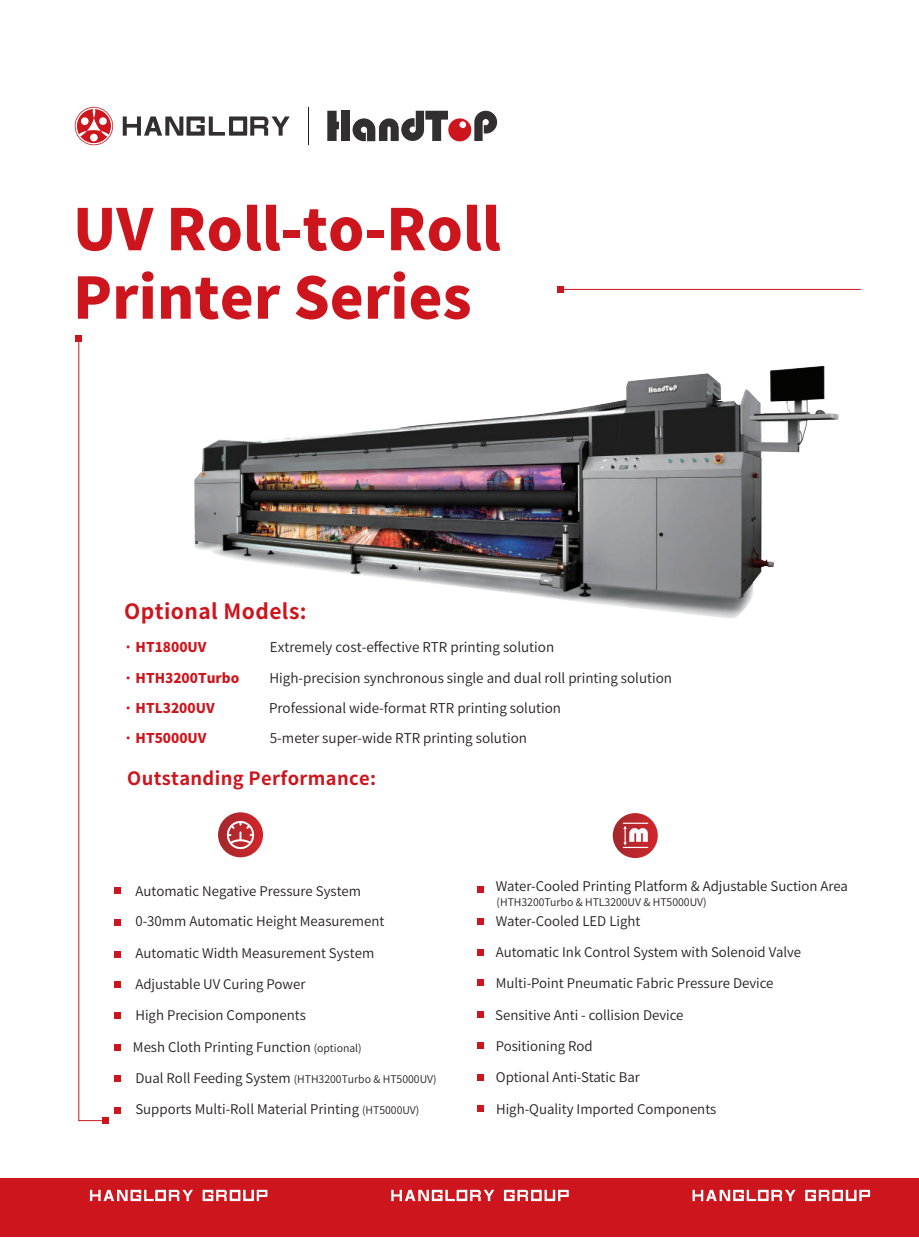
<style>
.page{position:relative;width:919px;height:1238px;background:#fff}
.page>*{position:absolute;margin:0;border:0;box-sizing:border-box;transform-origin:0 0}
.t1{font:800 57px/68.4px "Source Han Sans CN";color:#cd151d}
.t2{font:700 21px "Source Han Sans CN";letter-spacing:.02em;color:#cd151d}
.t3{font:700 18.3px "Source Han Sans CN";letter-spacing:.02em;color:#cd151d}
.t4{font:13.5px "Source Han Sans CN";color:#231f20}
.t5{font:800 13.5px "Source Han Sans CN";color:#cd151d}
.t6{font:13.35px "Source Han Sans CN";color:#231f20}
.t7{font:10.5px "Source Han Sans CN";color:#231f20}
.s1{font-size:10.5px}
.s2{font-size:13.35px}
</style>
<div class="page">
<div style="left:75px;top:335px;width:7px;height:7px;background:#cd151d"></div>
<div style="left:102px;top:1117px;width:7px;height:6px;background:#cd151d"></div>
<svg style="left:78px;top:342px;width:24px;height:779px"></svg>
<svg style="left:75px;top:107px;width:38px;height:38px"></svg>
<svg style="left:123px;top:116px;width:167px;height:20px"></svg>
<hr style="left:308px;top:107px;width:1px;height:38px;background:#231f20">
<svg style="left:327px;top:111px;width:12px;height:30px"></svg>
<div style="left:340px;top:111px;width:9px;height:30px;background:#312f30"></div>
<svg style="left:352px;top:111px;width:145px;height:30px"></svg>
<div style="left:0;top:1178px;width:918px;height:59px;background:#cd151d"></div>
<svg style="left:203px;top:1189px;width:64px;height:11px"></svg>
<svg style="left:90px;top:1189px;width:103px;height:11px"></svg>
<svg style="left:504px;top:1189px;width:64px;height:11px"></svg>
<svg style="left:391px;top:1189px;width:103px;height:11px"></svg>
<svg style="left:805px;top:1189px;width:65px;height:11px"></svg>
<svg style="left:692px;top:1189px;width:103px;height:11px"></svg>
<img style="left:194px;top:286px;width:667px;height:332px">
<svg style="left:218px;top:812px;width:45px;height:45px"></svg>
<img style="left:226px;top:820px;width:29px;height:29px">
<svg style="left:612px;top:813px;width:45px;height:45px"></svg>
<img style="left:621px;top:821px;width:28px;height:28px">
<div style="left:114px;top:887px;width:7px;height:7px;background:#cd151d"></div>
<div style="left:114px;top:919px;width:7px;height:6px;background:#cd151d"></div>
<div style="left:114px;top:950px;width:7px;height:7px;background:#cd151d"></div>
<div style="left:114px;top:980px;width:7px;height:7px;background:#cd151d"></div>
<div style="left:114px;top:1012px;width:7px;height:6px;background:#cd151d"></div>
<div style="left:114px;top:1043px;width:7px;height:7px;background:#cd151d"></div>
<div style="left:114px;top:1075px;width:7px;height:6px;background:#cd151d"></div>
<div style="left:114px;top:1106px;width:7px;height:7px;background:#cd151d"></div>
<div style="left:477px;top:886px;width:7px;height:6px;background:#cd151d"></div>
<div style="left:477px;top:917px;width:7px;height:7px;background:#cd151d"></div>
<div style="left:477px;top:949px;width:7px;height:6px;background:#cd151d"></div>
<div style="left:477px;top:979px;width:7px;height:6px;background:#cd151d"></div>
<div style="left:477px;top:1010px;width:7px;height:7px;background:#cd151d"></div>
<div style="left:477px;top:1042px;width:7px;height:6px;background:#cd151d"></div>
<div style="left:477px;top:1073px;width:7px;height:7px;background:#cd151d"></div>
<div style="left:477px;top:1105px;width:7px;height:6px;background:#cd151d"></div>
<h1 class="t1" style="left:73px;top:196px;width:429px">UV Roll-to-Roll<br>Printer Series</h1>
<h2 class="t2" style="left:124px;top:599px;width:184px">Optional Models:</h2>
<p class="t5" style="left:124px;top:640px;width:84px">· HT1800UV</p>
<p class="t4" style="left:270px;top:640px;width:286px">Extremely cost-effective RTR printing solution</p>
<p class="t5" style="left:124px;top:670px;width:116px">· HTH3200Turbo</p>
<p class="t4" style="left:269px;top:670px;width:404px">High-precision synchronous single and dual roll printing solution</p>
<p class="t5" style="left:124px;top:700px;width:92px">· HTL3200UV</p>
<p class="t4" style="left:269px;top:700px;width:293px">Professional wide-format RTR printing solution</p>
<p class="t5" style="left:124px;top:730px;width:84px">· HT5000UV</p>
<p class="t4" style="left:270px;top:730px;width:258px">5-meter super-wide RTR printing solution</p>
<h3 class="t3" style="left:127px;top:768px;width:250px">Outstanding Performance:</h3>
<p class="t6" style="left:496px;top:879px;width:354px">Water-Cooled Printing Platform &amp; Adjustable Suction Area</p>
<p class="t6" style="left:496px;top:913px;width:146px">Water-Cooled LED Light</p>
<p class="t6" style="left:496px;top:944px;width:307px">Automatic Ink Control System with Solenoid Valve</p>
<p class="t6" style="left:496px;top:975px;width:279px">Multi-Point Pneumatic Fabric Pressure Device</p>
<p class="t6" style="left:135px;top:883px;width:227px">Automatic Negative Pressure System</p>
<p class="t7" style="left:496px;top:896px;width:211px">(HTH3200Turbo &amp; HTL3200UV &amp; HT5000UV)</p>
<p class="t6" style="left:135px;top:913px;width:250px">0-30mm Automatic Height Measurement</p>
<p class="t6" style="left:135px;top:945px;width:240px">Automatic Width Measurement System</p>
<p class="t6" style="left:135px;top:976px;width:171px">Adjustable UV Curing Power</p>
<p class="t6" style="left:135px;top:1007px;width:172px">High Precision Components</p>
<p class="t6" style="left:495px;top:1007px;width:190px">Sensitive Anti - collision Device</p>
<p class="t6" style="left:133px;top:1039px;width:230px">Mesh Cloth Printing Function <span class="s1">(optional)</span></p>
<p class="t7" style="left:135px;top:1073px;width:303px"><span class="s2">Dual Roll Feeding System</span> (HTH3200Turbo &amp; HT5000UV)</p>
<p class="t6" style="left:135px;top:1101px;width:285px">Supports Multi-Roll Material Printing <span class="s1">(HT5000UV)</span></p>
<p class="t6" style="left:496px;top:1038px;width:98px">Positioning Rod</p>
<p class="t6" style="left:496px;top:1069px;width:145px">Optional Anti-Static Bar</p>
<p class="t6" style="left:496px;top:1101px;width:222px">High-Quality Imported Components</p>
</div>
